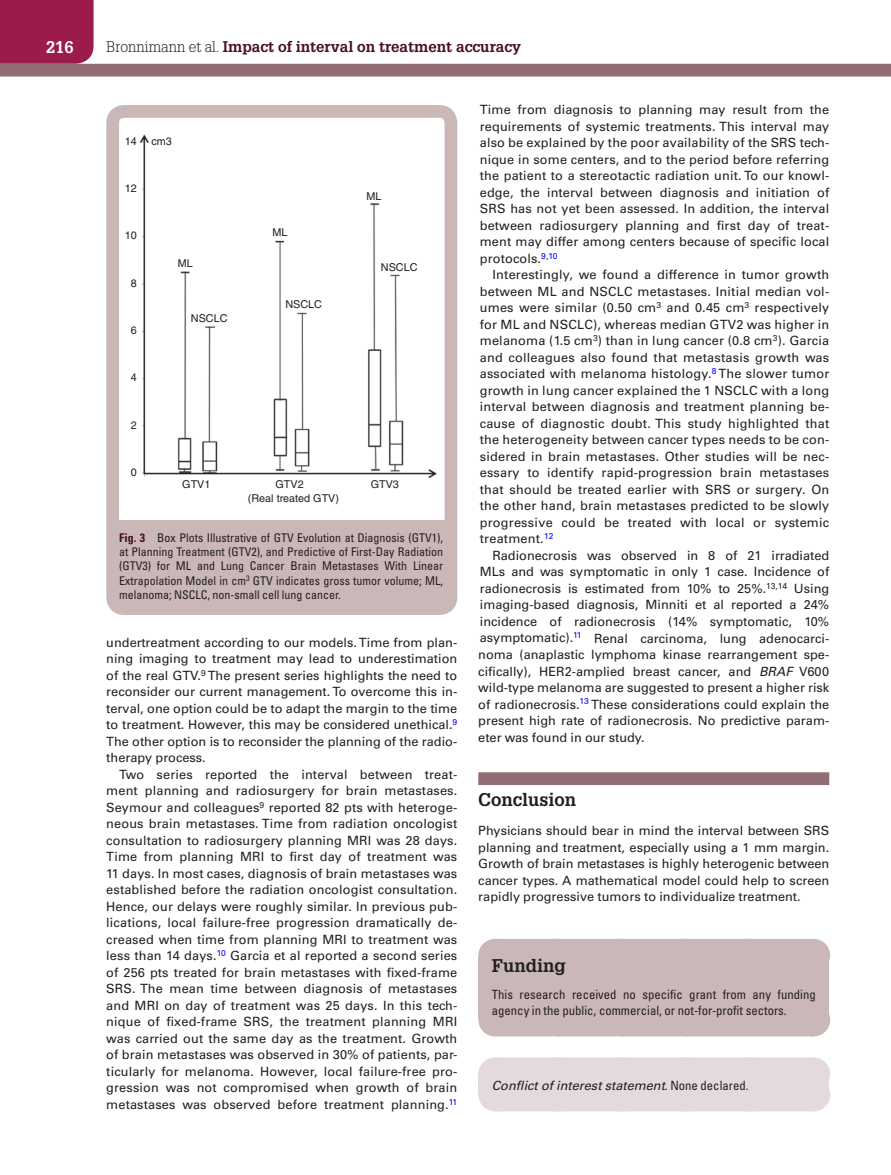
<style>
.page{position:relative;width:891px;height:1175px;background:#fff}
.page>*{position:absolute;margin:0;border:0;box-sizing:border-box;transform-origin:0 0}
.t1{font:700 18px "Glypha LT Std";color:#231f20}
.t2{font:700 16.5px "Glypha LT Std";color:#fff}
.t3{font:700 15px "Glypha LT Std";color:#490e24}
.t4{font:12.75px/16.5px "Univers LT Std";letter-spacing:.01em;color:#231f20;text-align:justify}
.t5{font:condensed 12.75px/16.5px "Univers LT Std";color:#231f20}
.t6{font:italic 12.75px "Univers LT Std";color:#231f20}
.t7{font:condensed 12px/14.4px "Univers LT Std";color:#231f20;text-align:justify}
.t8{font:10.8px/14px "Helvetica";color:#231f20}
.s1{font-weight:300;color:#231f20}
.s2{font-weight:700;color:#490e24}
.s3{font-style:italic}
.s4{font-style:normal;font-stretch:condensed}
</style>
<div class="page">
<div style="left:0;top:0;width:94px;height:64px;background:#9b1c4b"></div>
<div style="left:0;top:64px;width:891px;height:12px;background:#926d73"></div>
<div style="left:478px;top:772px;width:351px;height:13px;background:#926d73"></div>
<div style="left:478px;top:956px;width:351px;height:33px;background:#cab8b9"></div>
<div style="left:495px;top:938px;width:318px;height:33px;background:#cab8b9"></div>
<svg style="left:558px;top:938px;width:223px;height:1px"></svg>
<hr style="left:813px;top:938px;width:1px;height:33px;background:#cab8b9">
<div style="left:478px;top:986px;width:351px;height:32px;background:#cab8b9"></div>
<div style="left:495px;top:1003px;width:318px;height:33px;background:#cab8b9"></div>
<hr style="left:813px;top:1003px;width:1px;height:33px;background:#cab8b9">
<div style="left:478px;top:1073px;width:351px;height:21px;background:#e4dadb"></div>
<div style="left:495px;top:1057px;width:318px;height:33px;background:#e4dadb"></div>
<hr style="left:813px;top:1057px;width:1px;height:33px;background:#e4dadb">
<div style="left:495px;top:1078px;width:318px;height:33px;background:#e4dadb"></div>
<svg style="left:562px;top:1057px;width:219px;height:1px"></svg>
<hr style="left:813px;top:1078px;width:1px;height:33px;background:#e4dadb">
<div style="left:110px;top:520px;width:344px;height:86px;background:#cab8b9"></div>
<img style="left:139px;top:134px;width:298px;height:345px">
<div style="left:106px;top:105px;width:351px;height:510px;border:13px solid #cab8b9;border-radius:12px"></div>
<p class="t2" style="left:46px;top:37px;width:29px">216</p>
<p class="t3" style="left:106px;top:37px;width:416px"><span class="s1">Bronnimann et al.</span> Impact of interval on treatment accuracy</p>
<p class="t8" style="left:125px;top:134px;width:14px">14</p>
<p class="t8" style="left:125px;top:181px;width:14px">12</p>
<p class="t8" style="left:125px;top:229px;width:14px">10</p>
<p class="t8" style="left:131px;top:276px;width:8px">8</p>
<p class="t8" style="left:131px;top:323px;width:8px">6</p>
<p class="t8" style="left:131px;top:370px;width:8px">4</p>
<p class="t8" style="left:131px;top:418px;width:8px">2</p>
<p class="t8" style="left:131px;top:465px;width:8px">0</p>
<p class="t8" style="left:151px;top:134px;width:22px">cm3</p>
<p class="t8" style="left:178px;top:256px;width:17px">ML</p>
<p class="t8" style="left:191px;top:311px;width:38px">NSCLC</p>
<p class="t8" style="left:272px;top:225px;width:17px">ML</p>
<p class="t8" style="left:285px;top:297px;width:38px">NSCLC</p>
<p class="t8" style="left:366px;top:190px;width:17px">ML</p>
<p class="t8" style="left:381px;top:260px;width:38px">NSCLC</p>
<p class="t8" style="left:182px;top:477px;width:30px">GTV1</p>
<p class="t8" style="left:248px;top:477px;width:93px;text-indent:28px">GTV2<br>(Real treated GTV)</p>
<p class="t8" style="left:371px;top:477px;width:30px">GTV3</p>
<p class="t7" style="left:119px;top:530px;width:326px"><span class="s2">Fig. 3</span> Box Plots Illustrative of GTV Evolution at Diagnosis (GTV1), at Planning Treatment (GTV2), and Predictive of First-Day Radiation (GTV3) for ML and Lung Cancer Brain Metastases With Linear Extrapolation Model in cm<sup>3</sup> GTV indicates gross tumor volume; ML, melanoma; NSCLC, non-small cell lung cancer.</p>
<p class="t4" style="left:106px;top:634px;width:353px">undertreatment according to our models. Time from plan&shy;ning imaging to treatment may lead to underestimation of the real GTV.<sup>9</sup> The present series highlights the need to reconsider our current management. To overcome this in&shy;terval, one option could be to adapt the margin to the time to treatment. However, this may be considered unethical.<sup>9<br></sup>The other option is to reconsider the planning of the radio&shy;therapy process.</p>
<p class="t4" style="left:106px;top:766px;width:353px;text-indent:13px">Two series reported the interval between treat&shy;ment planning and radiosurgery for brain metastases.<br>Seymour and colleagues<sup>9</sup> reported 82 pts with heteroge&shy;neous brain metastases. Time from radiation oncologist consultation to radiosurgery planning MRI was 28 days.<br>Time from planning MRI to first day of treatment was 11 days. In most cases, diagnosis of brain metastases was established before the radiation oncologist consultation.<br>Hence, our delays were roughly similar. In previous pub&shy;lications, local failure-free progression dramatically de&shy;creased when time from planning MRI to treatment was less than 14 days.<sup>10</sup> Garcia et al reported a second series of 256 pts treated for brain metastases with fixed-frame SRS. The mean time between diagnosis of metastases and MRI on day of treatment was 25 days. In this tech&shy;nique of fixed-frame SRS, the treatment planning MRI was carried out the same day as the treatment. Growth of brain metastases was observed in 30% of patients, par&shy;ticularly for melanoma. However, local failure-free pro&shy;gression was not compromised when growth of brain metastases was observed before treatment planning.<sup>11</sup></p>
<p class="t4" style="left:480px;top:102px;width:351px">Time from diagnosis to planning may result from the requirements of systemic treatments. This interval may also be explained by the poor availability of the SRS tech&shy;nique in some centers, and to the period before referring the patient to a stereotactic radiation unit. To our knowl&shy;edge, the interval between diagnosis and initiation of SRS has not yet been assessed. In addition, the interval between radiosurgery planning and first day of treat&shy;ment may differ among centers because of specific local protocols.<sup>9</sup><sup>,</sup><sup>10</sup></p>
<p class="t4" style="left:480px;top:267px;width:351px;text-indent:13px">Interestingly, we found a difference in tumor growth between ML and NSCLC metastases. Initial median vol&shy;umes were similar (0.50 cm<sup>3</sup> and 0.45 cm<sup>3</sup> respectively for ML and NSCLC), whereas median GTV2 was higher in melanoma (1.5 cm<sup>3</sup>) than in lung cancer (0.8 cm<sup>3</sup>). Garcia and colleagues also found that metastasis growth was associated with melanoma histology.<sup>8</sup> The slower tumor growth in lung cancer explained the 1 NSCLC with a long interval between diagnosis and treatment planning be&shy;cause of diagnostic doubt. This study highlighted that the heterogeneity between cancer types needs to be con&shy;sidered in brain metastases. Other studies will be nec&shy;essary to identify rapid-progression brain metastases that should be treated earlier with SRS or surgery. On the other hand, brain metastases predicted to be slowly progressive could be treated with local or systemic treatment.<sup>12</sup></p>
<p class="t4" style="left:478px;top:547px;width:353px;text-indent:14px">Radionecrosis was observed in 8 of 21 irradiated MLs and was symptomatic in only 1 case. Incidence of radionecrosis is estimated from 10% to 25%.<sup>13,14</sup> Using imaging-based diagnosis, Minniti et al reported a 24% incidence of radionecrosis (14% symptomatic, 10% asymptomatic).<sup>11</sup> Renal carcinoma, lung adenocarci&shy;noma (anaplastic lymphoma kinase rearrangement spe&shy;cifically), HER2-amplied breast cancer, and <span class="s3">BRAF</span> V600 wild-type melanoma are suggested to present a higher risk of radionecrosis.<sup>13</sup> These considerations could explain the present high rate of radionecrosis. No predictive param&shy;eter was found in our study.</p>
<h1 class="t1" style="left:478px;top:788px;width:100px">Conclusion</h1>
<p class="t4" style="left:478px;top:822px;width:353px">Physicians should bear in mind the interval between SRS planning and treatment, especially using a 1 mm margin.<br>Growth of brain metastases is highly heterogenic between cancer types. A mathematical model could help to screen rapidly progressive tumors to individualize treatment.</p>
<h1 class="t1" style="left:492px;top:954px;width:76px">Funding</h1>
<p class="t5" style="left:492px;top:986px;width:325px">This research received no specific grant from any funding agency in the public, commercial, or not-for-profit sectors.</p>
<p class="t6" style="left:492px;top:1078px;width:258px">Conflict of interest statement<span class="s4">. None declared.</span></p>
</div>
